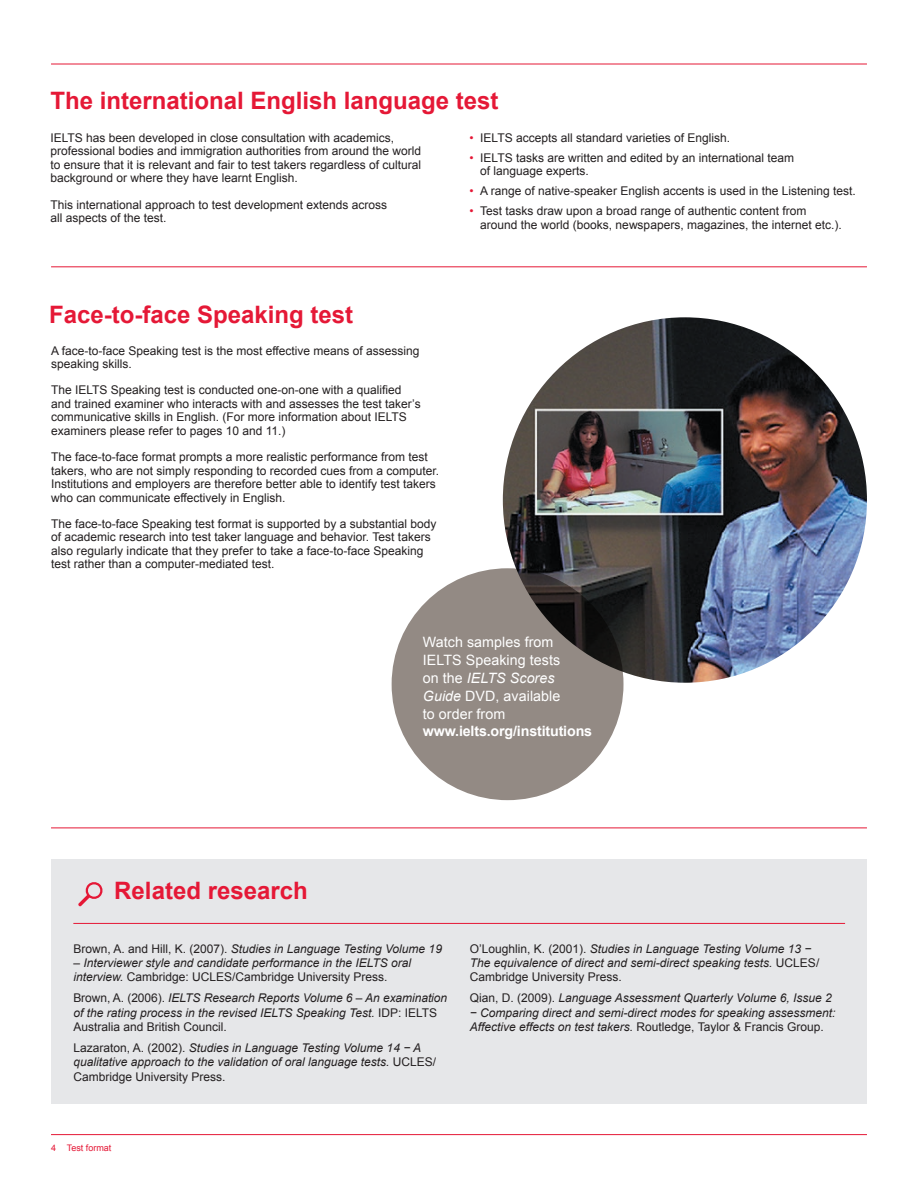
<style>
.page{position:relative;width:918px;height:1188px;background:#fff}
.page>*{position:absolute;margin:0;border:0;box-sizing:border-box;transform-origin:0 0}
.t1{font:700 24px "Arial";color:#e51836}
.t2{font:14.25px/17.9px "Arial";letter-spacing:.005em;color:#fff}
.t3{font:700 14.25px "Arial";letter-spacing:-.01em;color:#fff}
.t4{font:12px/13.5px "Arial";color:#231f20}
.t5{font:italic 12px/14.4px "Arial";color:#231f20}
.t6{font:9px "Arial";color:#e51836}
.s1{color:#e51836}
.s2{font-style:italic}
.s3{font-style:normal}
</style>
<div class="page">
<hr style="left:51px;top:1134px;width:816px;height:1px;background:#e51836">
<div style="left:51px;top:859px;width:816px;height:245px;background:#e6e7e9"></div>
<svg style="left:78px;top:882px;width:25px;height:24px"></svg>
<hr style="left:73px;top:923px;width:772px;height:1px;background:#e51836">
<hr style="left:51px;top:64px;width:816px;height:1px;background:#e51836">
<hr style="left:51px;top:267px;width:816px;height:1px;background:#e51836">
<hr style="left:51px;top:828px;width:816px;height:1px;background:#e51836">
<img style="left:503px;top:317px;width:364px;height:366px">
<div style="left:392px;top:568px;width:232px;height:232px;background:#938a84;border-radius:50%"></div>
<h1 class="t1" style="left:50px;top:85px;width:450px">The international English language test</h1>
<p class="t4" style="left:470px;top:131px;width:262px"><span class="s1">•</span> IELTS accepts all standard varieties of English.</p>
<p class="t4" style="left:480px;top:151px;width:315px;text-indent:-11px"><span class="s1">•</span> IELTS tasks are written and edited by an international team of language experts.</p>
<p class="t4" style="left:470px;top:184px;width:388px"><span class="s1">•</span> A range of native-speaker English accents is used in the Listening test.</p>
<p class="t4" style="left:480px;top:204px;width:363px;text-indent:-11px"><span class="s1">•</span> Test tasks draw upon a broad range of authentic content from around the world (books, newspapers, magazines, the internet etc.).</p>
<p class="t4" style="left:50px;top:131px;width:372px">IELTS has been developed in close consultation with academics, professional bodies and immigration authorities from around the world to ensure that it is relevant and fair to test takers regardless of cultural background or where they have learnt English.</p>
<p class="t4" style="left:50px;top:198px;width:338px">This international approach to test development extends across all aspects of the test.</p>
<h1 class="t1" style="left:49px;top:298px;width:306px">Face-to-face Speaking test</h1>
<p class="t4" style="left:51px;top:344px;width:370px">A face-to-face Speaking test is the most effective means of assessing speaking skills.</p>
<p class="t4" style="left:51px;top:383px;width:371px">The IELTS Speaking test is conducted one-on-one with a qualified and trained examiner who interacts with and assesses the test taker’s communicative skills in English. (For more information about IELTS examiners please refer to pages 10 and 11.)</p>
<p class="t4" style="left:51px;top:450px;width:390px">The face-to-face format prompts a more realistic performance from test takers, who are not simply responding to recorded cues from a computer.<br>Institutions and employers are therefore better able to identify test takers who can communicate effectively in English.</p>
<p class="t4" style="left:51px;top:517px;width:387px">The face-to-face Speaking test format is supported by a substantial body of academic research into test taker language and behavior. Test takers also regularly indicate that they prefer to take a face-to-face Speaking test rather than a computer-mediated test.</p>
<h1 class="t1" style="left:114px;top:875px;width:195px">Related research</h1>
<p class="t2" style="left:423px;top:633px;width:139px">Watch samples from<br>IELTS Speaking tests on the <span class="s2">IELTS Scores<br>Guide</span> DVD, available to order from</p>
<p class="t3" style="left:423px;top:722px;width:171px">www.ielts.org/institutions</p>
<p class="t5" style="left:73px;top:941px;width:370px"><span class="s3">Brown, A. and Hill, K. (2007).</span> Studies in Language Testing Volume 19</p>
<p class="t5" style="left:73px;top:956px;width:339px">– Interviewer style and candidate performance in the IELTS oral interview. <span class="s3">Cambridge: UCLES/Cambridge University Press.</span></p>
<p class="t5" style="left:73px;top:991px;width:375px"><span class="s3">Brown, A. (2006).</span> IELTS Research Reports Volume 6 – An examination of the rating process in the revised IELTS Speaking Test. <span class="s3">IDP: IELTS<br>Australia and British Council.</span></p>
<p class="t5" style="left:73px;top:1041px;width:364px"><span class="s3">Lazaraton, A. (2002).</span> Studies in Language Testing Volume 14 − A qualitative approach to the validation of oral language tests. <span class="s3">UCLES/<br>Cambridge University Press.</span></p>
<p class="t5" style="left:470px;top:941px;width:351px"><span class="s3">O’Loughlin, K. (2001).</span> Studies in Language Testing Volume 13 −<br>The equivalence of direct and semi-direct speaking tests. <span class="s3">UCLES/<br>Cambridge University Press.</span></p>
<p class="t5" style="left:470px;top:991px;width:367px"><span class="s3">Qian, D. (2009).</span> Language Assessment Quarterly Volume 6, Issue 2 − Comparing direct and semi-direct modes for speaking assessment:<br>Affective effects on test takers. <span class="s3">Routledge, Taylor &amp; Francis Group.</span></p>
<p class="t6" style="left:51px;top:1142px;width:7px">4</p>
<p class="t6" style="left:67px;top:1142px;width:46px">Test format</p>
</div>
